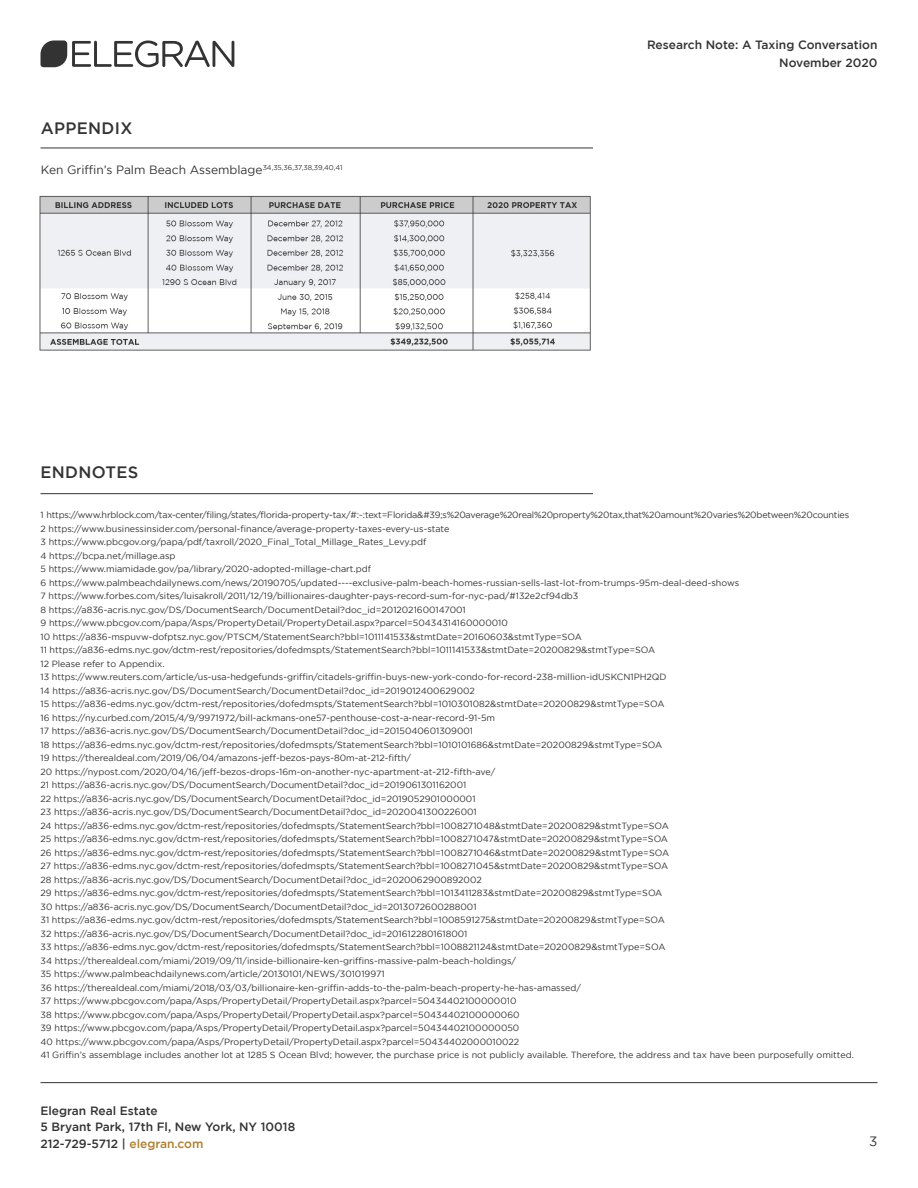
<style>
.page{position:relative;width:918px;height:1188px;background:#fff}
.page>*{position:absolute;margin:0;border:0;box-sizing:border-box;transform-origin:0 0}
.Subheading{font:500 16.5px "Gotham";letter-spacing:.02em;color:#333}
.t1{font:13.5px "Gotham";color:#323332}
.t2{font:500 12px/16.5px "Gotham";color:#333}
.Body_Paragraph{font:12px "Gotham";color:#323332}
.Body_Paragraph-2{font:500 12px "Gotham";color:#323332}
.t3{font:9px "Gotham";color:#333}
.t4{font:9px "Gotham";letter-spacing:-.02em;color:#333}
.s1{color:#ae7e2e}
</style>
<div class="page">
<hr style="left:40px;top:1082px;width:838px;height:1px;background:#323332">
<img style="left:39px;top:195px;width:552px;height:156px">
<hr style="left:40px;top:148px;width:553px;height:1px;background:#323332">
<hr style="left:40px;top:493px;width:553px;height:1px;background:#323332">
<svg style="left:41px;top:40px;width:193px;height:27px"></svg>
<p class="Subheading" style="left:41px;top:118px;width:93px">APPENDIX</p>
<p class="Body_Paragraph" style="left:41px;top:163px;width:303px">Ken Griffin’s Palm Beach Assemblage<sup>34,35,36,37,38,39,40,41</sup></p>
<p class="Subheading" style="left:40px;top:463px;width:100px">ENDNOTES</p>
<p class="Body_Paragraph-2" style="left:647px;top:38px;width:232px">Research Note: A Taxing Conversation</p>
<p class="Body_Paragraph-2" style="left:779px;top:56px;width:100px">November 2020</p>
<p class="t4" style="left:40px;top:510px;width:810px">1 https://www.hrblock.com/tax-center/filing/states/florida-property-tax/#:~:text=Florida&amp;#39;s%20average%20real%20property%20tax,that%20amount%20varies%20between%20counties</p>
<p class="t3" style="left:40px;top:523px;width:410px">2 https://www.businessinsider.com/personal-finance/average-property-taxes-every-us-state</p>
<p class="t3" style="left:40px;top:537px;width:388px">3 https://www.pbcgov.org/papa/pdf/taxroll/2020_Final_Total_Millage_Rates_Levy.pdf</p>
<p class="t3" style="left:40px;top:550px;width:137px">4 https://bcpa.net/millage.asp</p>
<p class="t3" style="left:40px;top:564px;width:332px">5 https://www.miamidade.gov/pa/library/2020-adopted-millage-chart.pdf</p>
<p class="t3" style="left:40px;top:577px;width:700px">6 https://www.palmbeachdailynews.com/news/20190705/updated----exclusive-palm-beach-homes-russian-sells-last-lot-from-trumps-95m-deal-deed-shows</p>
<p class="t3" style="left:40px;top:591px;width:539px">7 https://www.forbes.com/sites/luisakroll/2011/12/19/billionaires-daughter-pays-record-sum-for-nyc-pad/#132e2cf94db3</p>
<p class="t3" style="left:40px;top:604px;width:427px">8 https://a836-acris.nyc.gov/DS/DocumentSearch/DocumentDetail?doc_id=2012021600147001</p>
<p class="t3" style="left:40px;top:618px;width:469px">9 https://www.pbcgov.com/papa/Asps/PropertyDetail/PropertyDetail.aspx?parcel=50434314160000010</p>
<p class="t3" style="left:40px;top:631px;width:543px">10 https://a836-mspuvw-dofptsz.nyc.gov/PTSCM/StatementSearch?bbl=1011141533&amp;stmtDate=20160603&amp;stmtType=SOA</p>
<p class="t3" style="left:40px;top:645px;width:616px">11 https://a836-edms.nyc.gov/dctm-rest/repositories/dofedmspts/StatementSearch?bbl=1011141533&amp;stmtDate=20200829&amp;stmtType=SOA</p>
<p class="t3" style="left:40px;top:658px;width:126px">12 Please refer to Appendix.</p>
<p class="t3" style="left:40px;top:672px;width:628px">13 https://www.reuters.com/article/us-usa-hedgefunds-griffin/citadels-griffin-buys-new-york-condo-for-record-238-million-idUSKCN1PH2QD</p>
<p class="t3" style="left:40px;top:685px;width:436px">14 https://a836-acris.nyc.gov/DS/DocumentSearch/DocumentDetail?doc_id=2019012400629002</p>
<p class="t3" style="left:40px;top:699px;width:625px">15 https://a836-edms.nyc.gov/dctm-rest/repositories/dofedmspts/StatementSearch?bbl=1010301082&amp;stmtDate=20200829&amp;stmtType=SOA</p>
<p class="t3" style="left:40px;top:712px;width:456px">16 https://ny.curbed.com/2015/4/9/9971972/bill-ackmans-one57-penthouse-cost-a-near-record-91-5m</p>
<p class="t3" style="left:40px;top:726px;width:434px">17 https://a836-acris.nyc.gov/DS/DocumentSearch/DocumentDetail?doc_id=2015040601309001</p>
<p class="t3" style="left:40px;top:739px;width:623px">18 https://a836-edms.nyc.gov/dctm-rest/repositories/dofedmspts/StatementSearch?bbl=1010101686&amp;stmtDate=20200829&amp;stmtType=SOA</p>
<p class="t3" style="left:40px;top:753px;width:372px">19 https://therealdeal.com/2019/06/04/amazons-jeff-bezos-pays-80m-at-212-fifth/</p>
<p class="t3" style="left:40px;top:766px;width:456px">20 https://nypost.com/2020/04/16/jeff-bezos-drops-16m-on-another-nyc-apartment-at-212-fifth-ave/</p>
<p class="t3" style="left:40px;top:780px;width:427px">21 https://a836-acris.nyc.gov/DS/DocumentSearch/DocumentDetail?doc_id=2019061301162001</p>
<p class="t3" style="left:40px;top:793px;width:437px">22 https://a836-acris.nyc.gov/DS/DocumentSearch/DocumentDetail?doc_id=2019052901000001</p>
<p class="t3" style="left:40px;top:807px;width:438px">23 https://a836-acris.nyc.gov/DS/DocumentSearch/DocumentDetail?doc_id=2020041300226001</p>
<p class="t3" style="left:40px;top:820px;width:630px">24 https://a836-edms.nyc.gov/dctm-rest/repositories/dofedmspts/StatementSearch?bbl=1008271048&amp;stmtDate=20200829&amp;stmtType=SOA</p>
<p class="t3" style="left:40px;top:834px;width:629px">25 https://a836-edms.nyc.gov/dctm-rest/repositories/dofedmspts/StatementSearch?bbl=1008271047&amp;stmtDate=20200829&amp;stmtType=SOA</p>
<p class="t3" style="left:40px;top:847px;width:630px">26 https://a836-edms.nyc.gov/dctm-rest/repositories/dofedmspts/StatementSearch?bbl=1008271046&amp;stmtDate=20200829&amp;stmtType=SOA</p>
<p class="t3" style="left:40px;top:861px;width:629px">27 https://a836-edms.nyc.gov/dctm-rest/repositories/dofedmspts/StatementSearch?bbl=1008271045&amp;stmtDate=20200829&amp;stmtType=SOA</p>
<p class="t3" style="left:40px;top:874px;width:443px">28 https://a836-acris.nyc.gov/DS/DocumentSearch/DocumentDetail?doc_id=2020062900892002</p>
<p class="t3" style="left:40px;top:888px;width:623px">29 https://a836-edms.nyc.gov/dctm-rest/repositories/dofedmspts/StatementSearch?bbl=1013411283&amp;stmtDate=20200829&amp;stmtType=SOA</p>
<p class="t3" style="left:40px;top:901px;width:438px">30 https://a836-acris.nyc.gov/DS/DocumentSearch/DocumentDetail?doc_id=2013072600288001</p>
<p class="t3" style="left:40px;top:915px;width:626px">31 https://a836-edms.nyc.gov/dctm-rest/repositories/dofedmspts/StatementSearch?bbl=1008591275&amp;stmtDate=20200829&amp;stmtType=SOA</p>
<p class="t3" style="left:40px;top:928px;width:428px">32 https://a836-acris.nyc.gov/DS/DocumentSearch/DocumentDetail?doc_id=2016122801618001</p>
<p class="t3" style="left:40px;top:942px;width:626px">33 https://a836-edms.nyc.gov/dctm-rest/repositories/dofedmspts/StatementSearch?bbl=1008821124&amp;stmtDate=20200829&amp;stmtType=SOA</p>
<p class="t3" style="left:40px;top:955px;width:477px">34 https://therealdeal.com/miami/2019/09/11/inside-billionaire-ken-griffins-massive-palm-beach-holdings/</p>
<p class="t3" style="left:40px;top:969px;width:346px">35 https://www.palmbeachdailynews.com/article/20130101/NEWS/301019971</p>
<p class="t3" style="left:40px;top:982px;width:542px">36 https://therealdeal.com/miami/2018/03/03/billionaire-ken-griffin-adds-to-the-palm-beach-property-he-has-amassed/</p>
<p class="t3" style="left:40px;top:996px;width:477px">37 https://www.pbcgov.com/papa/Asps/PropertyDetail/PropertyDetail.aspx?parcel=50434402100000010</p>
<p class="t3" style="left:40px;top:1009px;width:481px">38 https://www.pbcgov.com/papa/Asps/PropertyDetail/PropertyDetail.aspx?parcel=50434402100000060</p>
<p class="t3" style="left:40px;top:1023px;width:480px">39 https://www.pbcgov.com/papa/Asps/PropertyDetail/PropertyDetail.aspx?parcel=50434402100000050</p>
<p class="t3" style="left:40px;top:1036px;width:480px">40 https://www.pbcgov.com/papa/Asps/PropertyDetail/PropertyDetail.aspx?parcel=50434402000010022</p>
<p class="t3" style="left:40px;top:1050px;width:815px">41 Griffin’s assemblage includes another lot at 1285 S Ocean Blvd; however, the purchase price is not publicly available. Therefore, the address and tax have been purposefully omitted.</p>
<h3 class="t2" style="left:40px;top:1102px;width:256px">Elegran Real Estate<br>5 Bryant Park, 17th Fl, New York, NY 10018<br>212-729-5712 | <span class="s1">elegran.com</span></h3>
<h2 class="t1" style="left:869px;top:1133px;width:10px">3</h2>
</div>
